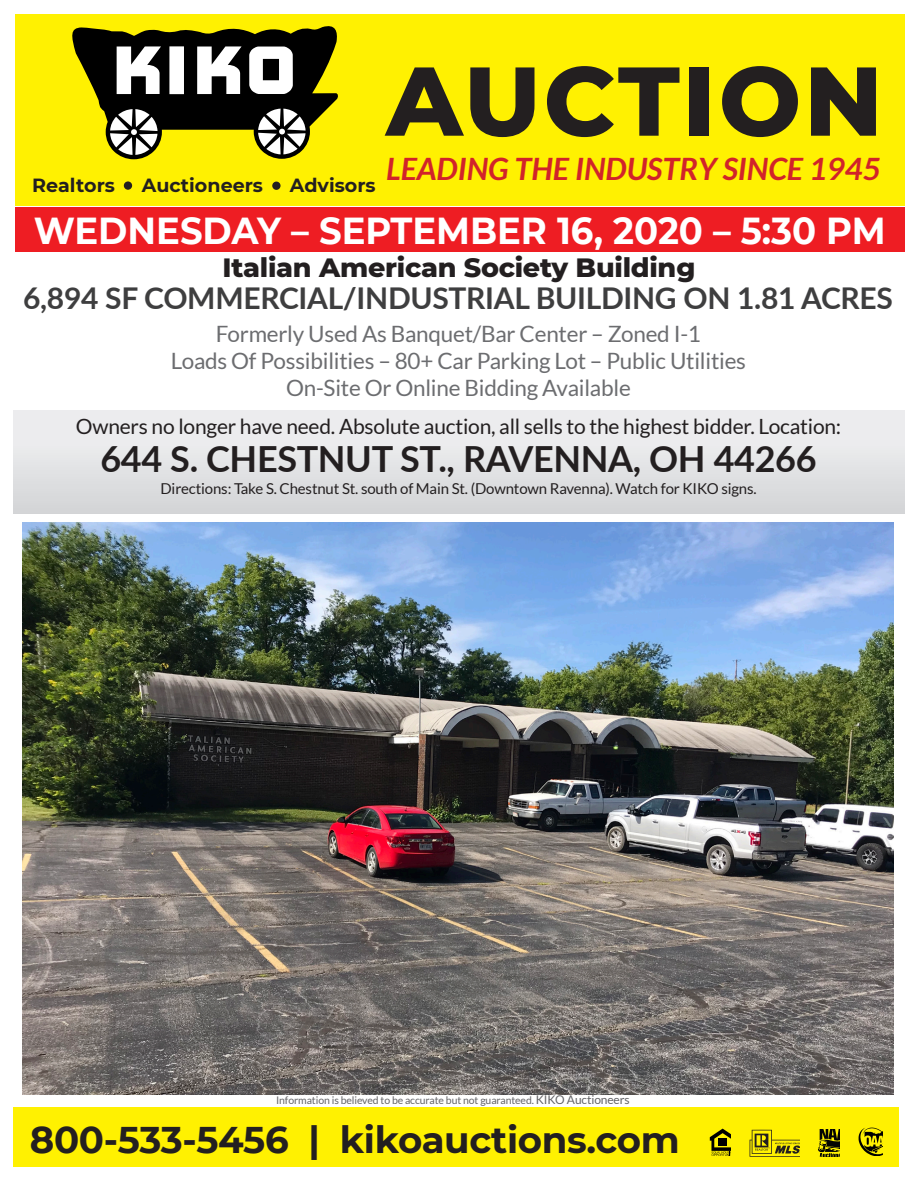
<style>
.page{position:relative;width:918px;height:1188px;background:#fff}
.page>*{position:absolute;margin:0;border:0;box-sizing:border-box;transform-origin:0 0}
.t1{font:800 97.5px "Montserrat";letter-spacing:.03em;color:#231f20}
.t2{font:700 37.5px "Montserrat";color:#fff;scale:.95 1}
.t3{font:700 37.2px "Montserrat";letter-spacing:-.01em;color:#231f20}
.t4{font:700 36px "Lato";letter-spacing:-.01em;color:#231f20}
.t5{font:italic 700 30.9px "Lato";color:#d1232a}
.t6{font:700 30px "Lato";letter-spacing:-.01em;color:#3e3e3f}
.t7{font:800 27px "Montserrat";letter-spacing:-.01em;color:#231f20}
.t8{font:22.5px "Lato";letter-spacing:-.01em;color:#6c6d70}
.t9{font:21px "Lato";letter-spacing:-.01em;color:#231f20}
.t10{font:700 19.05px "Montserrat";color:#231f20}
.t11{font:15px "Lato";letter-spacing:-.01em;color:#231f20}
.t12{font:10.5px "Lato";letter-spacing:-.01em;color:#636366}
.s1{font-size:12px}
</style>
<div class="page">
<div style="left:14px;top:1107px;width:885px;height:60px;background:#fff101"></div>
<svg style="left:710px;top:1129px;width:21px;height:27px"></svg>
<svg style="left:750px;top:1130px;width:50px;height:27px"></svg>
<svg style="left:818px;top:1129px;width:21px;height:28px"></svg>
<svg style="left:859px;top:1128px;width:24px;height:28px"></svg>
<div style="left:14px;top:410px;width:890px;height:104px;background:linear-gradient(to bottom,#f2f2f3,#d5d6d8)"></div>
<div style="left:15px;top:208px;width:889px;height:44px;background:#ee1d23"></div>
<img style="left:23px;top:522px;width:871px;height:573px">
<div style="left:15px;top:14px;width:889px;height:192px;background:#fff101"></div>
<svg style="left:72px;top:26px;width:266px;height:133px"></svg>
<div style="left:124px;top:181px;width:8px;height:9px;background:#231f20;border-radius:50%"></div>
<div style="left:272px;top:182px;width:9px;height:8px;background:#231f20;border-radius:50%"></div>
<p class="t10" style="left:32px;top:171px;width:84px">Realtors</p>
<p class="t10" style="left:142px;top:171px;width:123px">Auctioneers</p>
<p class="t10" style="left:290px;top:171px;width:87px">Advisors</p>
<p class="t1" style="left:386px;top:30px;width:498px">AUCTION</p>
<p class="t5" style="left:386px;top:151px;width:496px">LEADING THE INDUSTRY SINCE 1945</p>
<p class="t2" style="left:34px;top:204px;width:898px">WEDNESDAY – SEPTEMBER 16, 2020 – 5:30 PM</p>
<p class="t7" style="left:223px;top:247px;width:474px">Italian American Society Building</p>
<p class="t6" style="left:23px;top:276px;width:871px">6,894 SF COMMERCIAL/INDUSTRIAL BUILDING ON 1.81 ACRES</p>
<p class="t8" style="left:216px;top:321px;width:487px">Formerly Used As Banquet/Bar Center – Zoned I-1</p>
<p class="t8" style="left:171px;top:348px;width:577px">Loads Of Possibilities – 80+ Car Parking Lot – Public Utilities</p>
<p class="t8" style="left:286px;top:375px;width:346px">On-Site Or Online Bidding Available</p>
<p class="t9" style="left:76px;top:415px;width:767px">Owners no longer have need. Absolute auction, all sells to the highest bidder. Location:</p>
<p class="t4" style="left:100px;top:432px;width:718px">644 S. CHESTNUT ST., RAVENNA, OH 44266</p>
<p class="t11" style="left:161px;top:480px;width:598px">Directions: Take S. Chestnut St. south of Main St. (Downtown Ravenna). Watch for KIKO signs.</p>
<p class="t12" style="left:276px;top:1095px;width:355px">Information is believed to be accurate but not guaranteed. <span class="s1">KIKO Auctioneers</span></p>
<p class="t3" style="left:30px;top:1113px;width:651px">800-533-5456 | kikoauctions.com</p>
</div>
